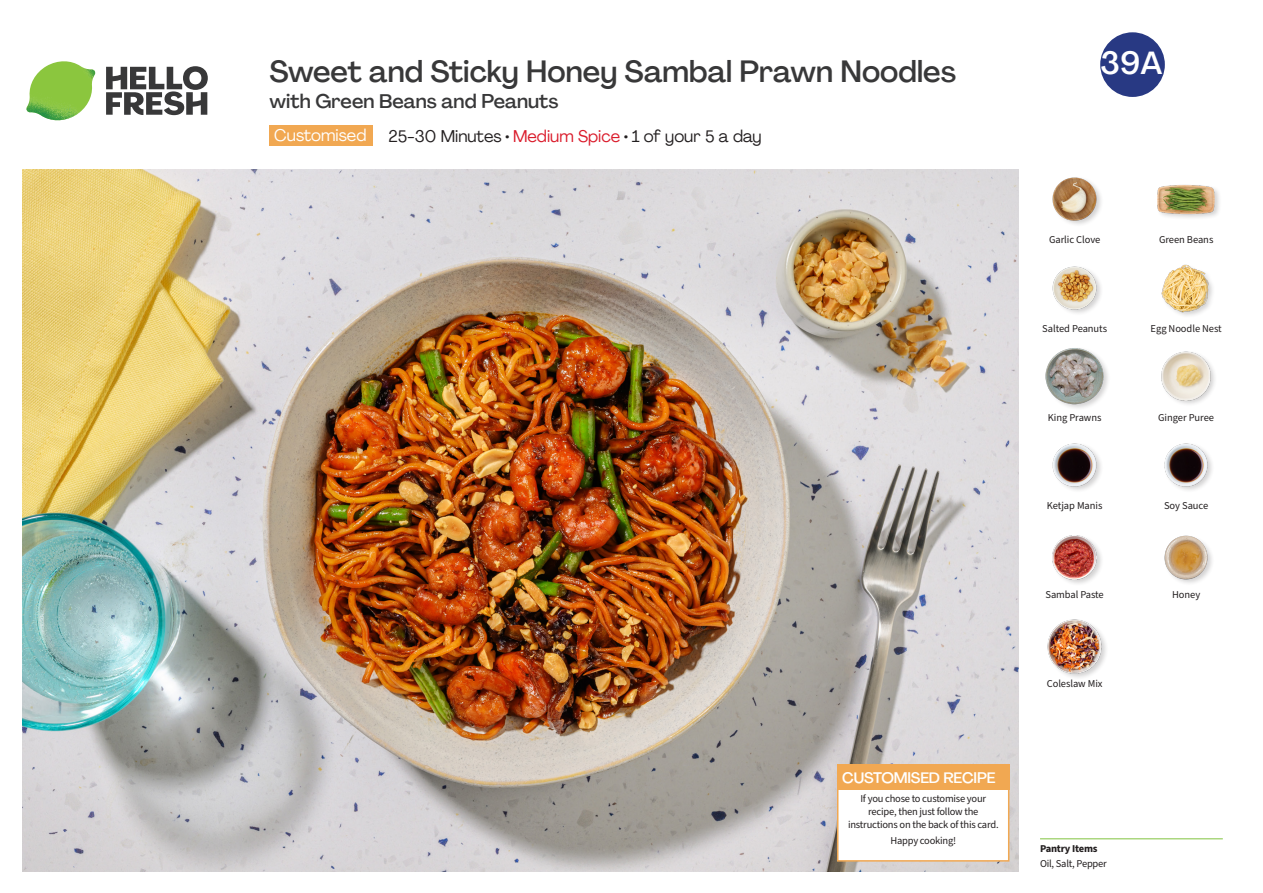
<style>
.page{position:relative;width:1263px;height:893px;background:#fff}
.page>*{position:absolute;margin:0;border:0;box-sizing:border-box;transform-origin:0 0}
.t1{font:500 31.5px "Agrandir";color:#fff}
._15_Titel_UK{font:500 30px "Agrandir";color:#383839}
._15_Titel_UK-2{font:500 19.5px "Agrandir";color:#383839}
._02_Box_Type{font:16.5px "Agrandir";color:#231f20}
._02_Box_Type-2{font:16.5px "Agrandir";color:#fff}
._15_Titel_Steps{font:500 15px "Agrandir";letter-spacing:-.01em;color:#fff}
._18_FRONT_ingredients_UK{font:10.5px "Source Sans Pro";letter-spacing:-.005em;color:#231f20}
._14_Allergene_Text_7pt{font:10.5px/13px "Source Sans Pro";letter-spacing:-.02em;color:#231f20;text-align:center}
._14_Allergene_Text_7pt-2{font:700 10.5px "Source Sans Pro";letter-spacing:-.02em;color:#231f20}
.s1{color:#da1b2b}
</style>
<div class="page">
<svg style="left:106px;top:66px;width:102px;height:49px"></svg>
<img style="left:26px;top:61px;width:69px;height:59px">
<img style="left:22px;top:170px;width:997px;height:702px">
<hr style="left:1040px;top:838px;width:183px;height:1px;background:#81c340">
<div style="left:270px;top:126px;width:103px;height:20px;background:#f1a852"></div>
<div style="left:837px;top:770px;width:172px;height:92px;background:#fff;border:2px solid #f1a852"></div>
<div style="left:837px;top:765px;width:172px;height:25px;background:#f1a852"></div>
<img style="left:1052px;top:535px;width:50px;height:49px">
<div style="left:1047px;top:618px;width:61px;height:62px;background:#231f20;opacity:.2"></div>
<img style="left:1047px;top:618px;width:56px;height:57px">
<img style="left:1164px;top:535px;width:48px;height:48px">
<div style="left:1045px;top:347px;width:65px;height:64px;background:#231f20;opacity:.2"></div>
<img style="left:1046px;top:347px;width:57px;height:58px">
<img style="left:1052px;top:443px;width:49px;height:47px">
<img style="left:1164px;top:443px;width:48px;height:47px">
<img style="left:1161px;top:351px;width:54px;height:53px">
<img style="left:1052px;top:177px;width:49px;height:48px">
<img style="left:1052px;top:266px;width:49px;height:47px">
<img style="left:1161px;top:264px;width:52px;height:52px">
<div style="left:1156px;top:183px;width:66px;height:38px;background:#231f20;opacity:.2"></div>
<img style="left:1157px;top:183px;width:58px;height:38px">
<svg style="left:1100px;top:32px;width:65px;height:65px"></svg>
<p class="_15_Titel_UK" style="left:270px;top:53px;width:688px">Sweet and Sticky Honey Sambal Prawn Noodles</p>
<p class="_15_Titel_UK-2" style="left:270px;top:89px;width:290px">with Green Beans and Peanuts</p>
<p class="_02_Box_Type-2" style="left:274px;top:125px;width:94px">Customised</p>
<p class="_02_Box_Type" style="left:388px;top:126px;width:374px">25-30 Minutes • <span class="s1">Medium Spice</span> • 1 of your 5 a day</p>
<p class="_15_Titel_Steps" style="left:842px;top:768px;width:155px">CUSTOMISED RECIPE</p>
<p class="_14_Allergene_Text_7pt" style="left:848px;top:793px;width:152px">If you chose to customise your recipe, then just follow the instructions on the back of this card.</p>
<p class="_14_Allergene_Text_7pt" style="left:890px;top:834px;width:67px">Happy cooking!</p>
<p class="t1" style="left:1101px;top:43px;width:63px">39A</p>
<p class="_18_FRONT_ingredients_UK" style="left:1049px;top:232px;width:53px">Garlic Clove</p>
<p class="_18_FRONT_ingredients_UK" style="left:1159px;top:232px;width:56px">Green Beans</p>
<p class="_18_FRONT_ingredients_UK" style="left:1042px;top:321px;width:66px">Salted Peanuts</p>
<p class="_18_FRONT_ingredients_UK" style="left:1150px;top:321px;width:73px">Egg Noodle Nest</p>
<p class="_18_FRONT_ingredients_UK" style="left:1048px;top:410px;width:55px">King Prawns</p>
<p class="_18_FRONT_ingredients_UK" style="left:1158px;top:410px;width:57px">Ginger Puree</p>
<p class="_18_FRONT_ingredients_UK" style="left:1047px;top:499px;width:57px">Ketjap Manis</p>
<p class="_18_FRONT_ingredients_UK" style="left:1164px;top:499px;width:46px">Soy Sauce</p>
<p class="_18_FRONT_ingredients_UK" style="left:1045px;top:588px;width:60px">Sambal Paste</p>
<p class="_18_FRONT_ingredients_UK" style="left:1172px;top:588px;width:30px">Honey</p>
<p class="_18_FRONT_ingredients_UK" style="left:1047px;top:676px;width:57px">Coleslaw Mix</p>
<p class="_14_Allergene_Text_7pt-2" style="left:1040px;top:842px;width:59px">Pantry Items</p>
<p class="_14_Allergene_Text_7pt" style="left:1040px;top:857px;width:68px">Oil, Salt, Pepper</p>
</div>
